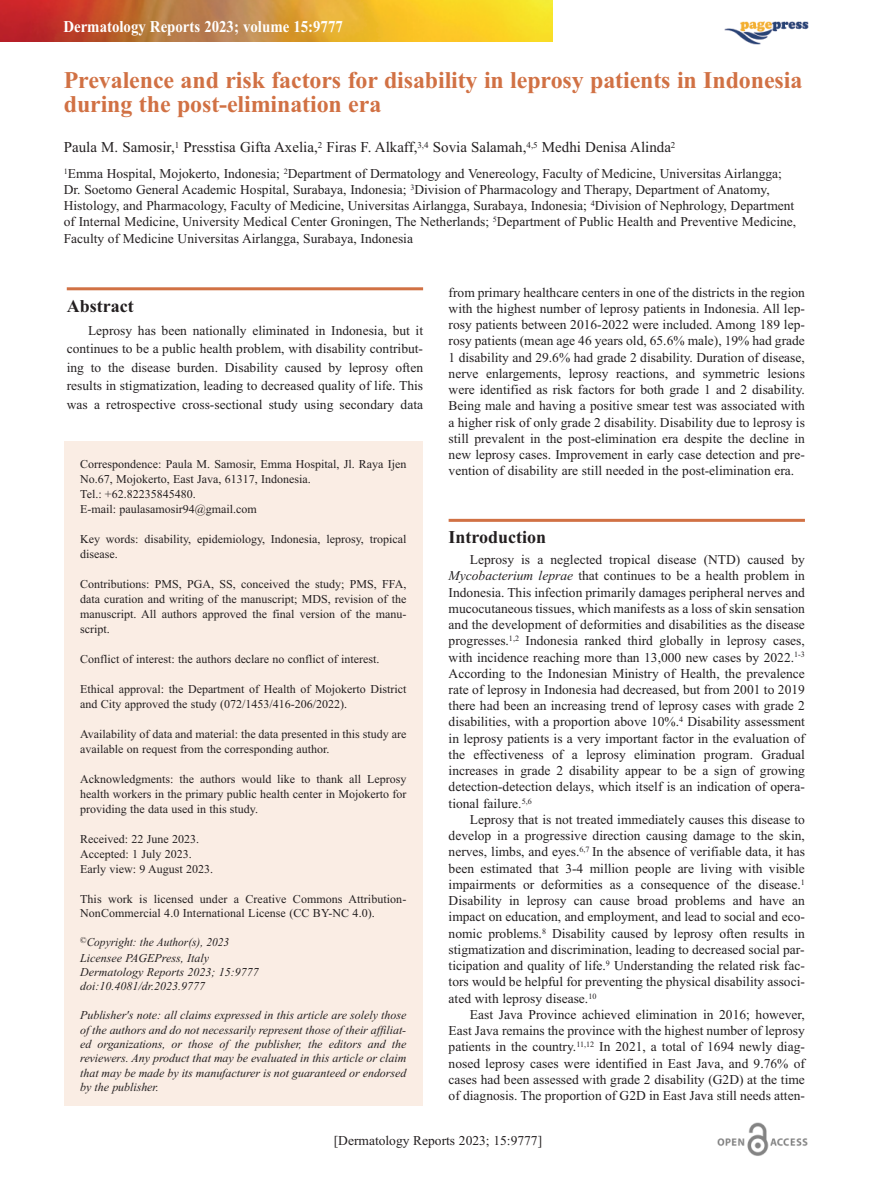
<style>
.page{position:relative;width:893px;height:1191px;background:#fff}
.page>*{position:absolute;margin:0;border:0;box-sizing:border-box;transform-origin:0 0}
.t1{font:700 24px/24px "Times New Roman";letter-spacing:-.005em;color:#d17144}
.t2{font:700 18px "Times New Roman";color:#231f20}
.t3{font:700 16.5px "Times New Roman";color:#fff;scale:.9 1}
.t4{font:15px "Times New Roman";color:#231f20}
.t5{font:13.5px/16.2px "Times New Roman";color:#231f20;text-align:justify}
.t6{font:12px/15px "Times New Roman";color:#231f20}
.t7{font:italic 12px/14.4px "Times New Roman";color:#231f20}
.t8{font:italic 12px/15.9px "Times New Roman";color:#231f20;scale:.95 1}
.s1{font-style:italic}
</style>
<div class="page">
<img style="left:717px;top:1123px;width:91px;height:33px">
<img style="left:724px;top:21px;width:85px;height:23px">
<hr style="left:67px;top:287px;width:356px;height:3px;background:#d17144">
<hr style="left:449px;top:519px;width:356px;height:3px;background:#d17144">
<div style="left:64px;top:442px;width:358px;height:664px;background:#faede4"></div>
<img style="left:0;top:0;width:553px;height:42px">
<p class="t3" style="left:63px;top:17px;width:312px">Dermatology Reports 2023; volume 15:9777</p>
<h1 class="t1" style="left:64px;top:68px;width:740px">Prevalence and risk factors for disability in leprosy patients in Indonesia during the post-elimination era</h1>
<p class="t4" style="left:64px;top:138px;width:613px">Paula M. Samosir,<sup>1</sup> Presstisa Gifta Axelia,<sup>2</sup> Firas F. Alkaff,<sup>3,4</sup> Sovia Salamah,<sup>4,5</sup> Medhi Denisa Alinda<sup>2</sup></p>
<p class="t5" style="left:64px;top:165px;width:734px;text-align:left"><sup>1</sup>Emma Hospital, Mojokerto, Indonesia; <sup>2</sup>Department of Dermatology and Venereology, Faculty of Medicine, Universitas Airlangga; Dr. Soetomo General Academic Hospital, Surabaya, Indonesia; <sup>3</sup>Division of Pharmacology and Therapy, Department of Anatomy, Histology, and Pharmacology, Faculty of Medicine, Universitas Airlangga, Surabaya, Indonesia; <sup>4</sup>Division of Nephrology, Department of Internal Medicine, University Medical Center Groningen, The Netherlands; <sup>5</sup>Department of Public Health and Preventive Medicine, Faculty of Medicine Universitas Airlangga, Surabaya, Indonesia</p>
<h2 class="t2" style="left:67px;top:295px;width:68px">Abstract</h2>
<p class="t5" style="left:67px;top:321px;width:358px;line-height:18.5px;text-indent:21px">Leprosy has been nationally eliminated in Indonesia, but it continues to be a public health problem, with disability contribut&shy;ing to the disease burden. Disability caused by leprosy often results in stigmatization, leading to decreased quality of life. This was a retrospective cross-sectional study using secondary data</p>
<p class="t6" style="left:80px;top:456px;width:328px">Correspondence: Paula M. Samosir, Emma Hospital, Jl. Raya Ijen No.67, Mojokerto, East Java, 61317, Indonesia.<br>Tel.: +62.82235845480.<br>E-mail: paulasamosir94@gmail.com</p>
<p class="t6" style="left:80px;top:531px;width:328px">Key words: disability, epidemiology, Indonesia, leprosy, tropical disease.</p>
<p class="t6" style="left:80px;top:576px;width:328px;text-align:justify">Contributions: PMS, PGA, SS, conceived the study; PMS, FFA, data curation and writing of the manuscript; MDS, revision of the manuscript. All authors approved the final version of the manu&shy;script.</p>
<p class="t6" style="left:80px;top:651px;width:301px">Conflict of interest: the authors declare no conflict of interest.</p>
<p class="t6" style="left:80px;top:681px;width:328px">Ethical approval: the Department of Health of Mojokerto District and City approved the study (072/1453/416-206/2022).</p>
<p class="t6" style="left:80px;top:726px;width:328px">Availability of data and material: the data presented in this study are available on request from the corresponding author.</p>
<p class="t6" style="left:80px;top:771px;width:328px;text-align:justify">Acknowledgments: the authors would like to thank all Leprosy health workers in the primary public health center in Mojokerto for providing the data used in this study.</p>
<p class="t6" style="left:80px;top:831px;width:134px">Received: 22 June 2023.<br>Accepted: 1 July 2023.<br>Early view: 9 August 2023.</p>
<p class="t6" style="left:80px;top:891px;width:328px;line-height:14.4px">This work is licensed under a Creative Commons Attribution-<br>NonCommercial 4.0 International License (CC BY-NC 4.0).</p>
<p class="t8" style="left:80px;top:933px;width:158px"><sup>©</sup>Copyright: the Author(s), 2023<br>Licensee PAGEPress, Italy</p>
<p class="t7" style="left:80px;top:964px;width:180px">Dermatology Reports 2023; 15:9777 doi:10.4081/dr.2023.9777</p>
<p class="t7" style="left:80px;top:1008px;width:328px;text-align:justify">Publisher's note: all claims expressed in this article are solely those of the authors and do not necessarily represent those of their affiliat&shy;ed organizations, or those of the publisher, the editors and the reviewers. Any product that may be evaluated in this article or claim that may be made by its manufacturer is not guaranteed or endorsed by the publisher.</p>
<p class="t5" style="left:449px;top:284px;width:358px">from primary healthcare centers in one of the districts in the region with the highest number of leprosy patients in Indonesia. All lep&shy;rosy patients between 2016-2022 were included. Among 189 lep&shy;rosy patients (mean age 46 years old, 65.6% male), 19% had grade 1 disability and 29.6% had grade 2 disability. Duration of disease, nerve enlargements, leprosy reactions, and symmetric lesions were identified as risk factors for both grade 1 and 2 disability.<br>Being male and having a positive smear test was associated with a higher risk of only grade 2 disability. Disability due to leprosy is still prevalent in the post-elimination era despite the decline in new leprosy cases. Improvement in early case detection and pre&shy;vention of disability are still needed in the post-elimination era.</p>
<h2 class="t2" style="left:449px;top:526px;width:99px">Introduction</h2>
<p class="t5" style="left:449px;top:551px;width:358px;text-indent:21px">Leprosy is a neglected tropical disease (NTD) caused by <span class="s1">Mycobacterium leprae</span> that continues to be a health problem in Indonesia. This infection primarily damages peripheral nerves and mucocutaneous tissues, which manifests as a loss of skin sensation and the development of deformities and disabilities as the disease progresses.<sup>1,2</sup> Indonesia ranked third globally in leprosy cases, with incidence reaching more than 13,000 new cases by 2022.<sup>1-3<br></sup>According to the Indonesian Ministry of Health, the prevalence rate of leprosy in Indonesia had decreased, but from 2001 to 2019 there had been an increasing trend of leprosy cases with grade 2 disabilities, with a proportion above 10%.<sup>4</sup> Disability assessment in leprosy patients is a very important factor in the evaluation of the effectiveness of a leprosy elimination program. Gradual increases in grade 2 disability appear to be a sign of growing detection-detection delays, which itself is an indication of opera&shy;tional failure.<sup>5,6</sup></p>
<p class="t5" style="left:449px;top:811px;width:358px;text-indent:21px">Leprosy that is not treated immediately causes this disease to develop in a progressive direction causing damage to the skin, nerves, limbs, and eyes.<sup>6,7</sup> In the absence of verifiable data, it has been estimated that 3-4 million people are living with visible impairments or deformities as a consequence of the disease.<sup>1<br></sup>Disability in leprosy can cause broad problems and have an impact on education, and employment, and lead to social and eco&shy;nomic problems.<sup>8</sup> Disability caused by leprosy often results in stigmatization and discrimination, leading to decreased social par&shy;ticipation and quality of life.<sup>9</sup> Understanding the related risk fac&shy;tors would be helpful for preventing the physical disability associ&shy;ated with leprosy disease.<sup>10</sup></p>
<p class="t5" style="left:449px;top:1006px;width:358px;text-indent:21px">East Java Province achieved elimination in 2016; however, East Java remains the province with the highest number of leprosy patients in the country.<sup>11,12</sup> In 2021, a total of 1694 newly diag&shy;nosed leprosy cases were identified in East Java, and 9.76% of cases had been assessed with grade 2 disability (G2D) at the time of diagnosis. The proportion of G2D in East Java still needs atten-</p>
<p class="t5" style="left:334px;top:1132px;width:210px">[Dermatology Reports 2023; 15:9777]</p>
</div>
